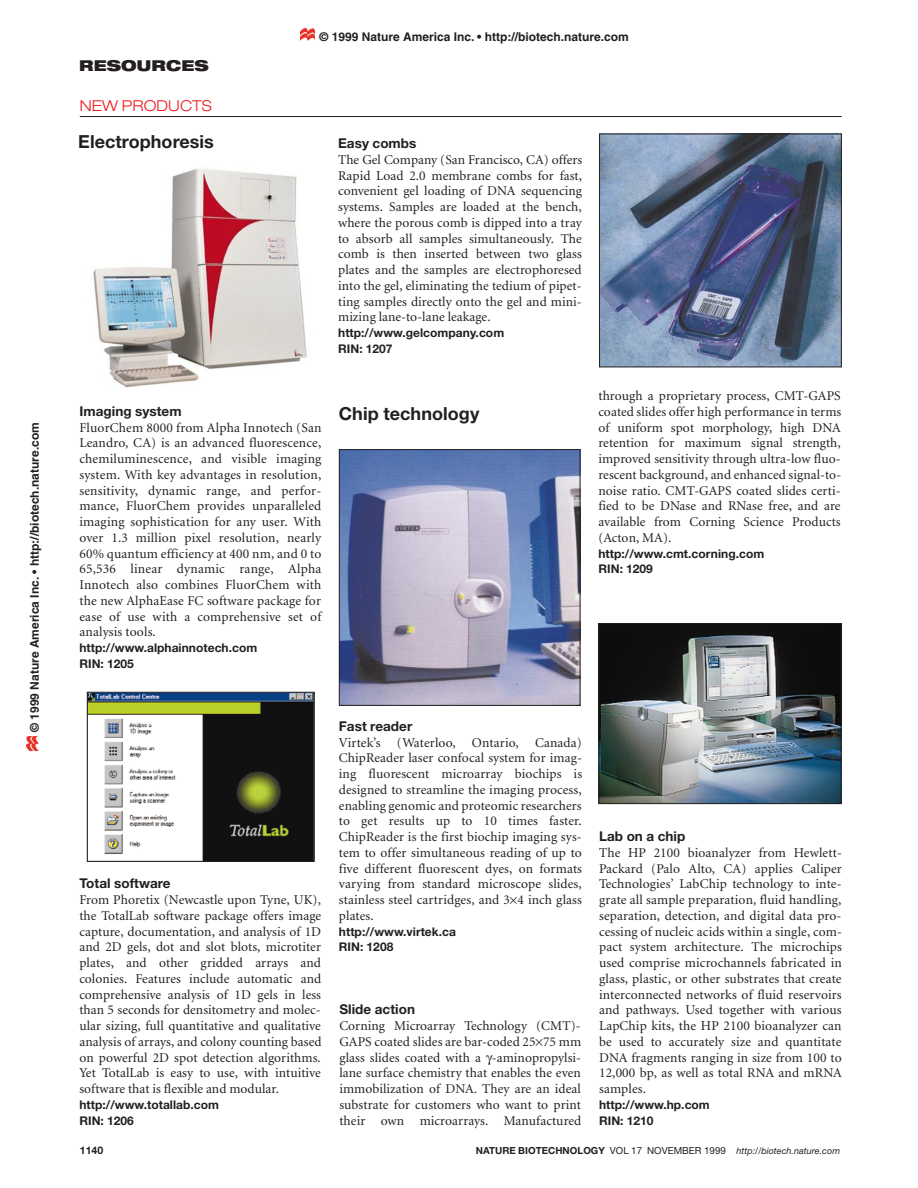
<style>
.page{position:relative;width:918px;height:1188px;background:#fff}
.page>*{position:absolute;margin:0;border:0;box-sizing:border-box;transform-origin:0 0}
.t1{font:700 18px "Helvetica Neue";letter-spacing:.005em;color:#231f20}
.t2{font:300 expanded 15px "Helvetica Neue";letter-spacing:.005em;color:#ee1d23}
.t3{font:900 expanded 15px "Helvetica Neue";letter-spacing:.01em;color:#231f20}
.t4{font:13.5px/15.8px "Minion";letter-spacing:.005em;color:#231f20;text-align:justify}
.t5{font:700 13.5px "Helvetica Neue";letter-spacing:.005em;color:#231f20}
.t6{font:700 12px/15.8px "Helvetica Neue";letter-spacing:.005em;color:#231f20}
.t7{font:700 12px "Helvetica";color:#231f20}
.t8{font:700 10.5px "Helvetica Neue";color:#231f20}
.t9{font:italic 9px "Helvetica Neue";letter-spacing:.005em;color:#231f20}
.s1{font-weight:700;font-style:normal;font-size:9.75px}
.s2{font-style:normal;font-size:9.75px}
</style>
<div class="page">
<hr style="left:80px;top:116px;width:762px;height:1px;background:#231f20">
<img style="left:93px;top:169px;width:214px;height:219px">
<img style="left:89px;top:694px;width:224px;height:166px">
<div style="left:87px;top:692px;width:228px;height:170px;border:1px solid #231f20"></div>
<img style="left:341px;top:451px;width:237px;height:253px">
<div style="left:339px;top:449px;width:241px;height:257px;border:1px solid #231f20"></div>
<img style="left:601px;top:136px;width:239px;height:229px">
<div style="left:599px;top:134px;width:243px;height:233px;border:1px solid #231f20"></div>
<img style="left:601px;top:625px;width:239px;height:177px">
<div style="left:599px;top:623px;width:243px;height:181px;border:1px solid #231f20"></div>
<img style="left:301px;top:28px;width:14px;height:13px">
<img style="left:26px;top:736px;width:13px;height:14px">
<p class="t7" style="left:27px;top:732px;width:311px;rotate:-90deg">© 1999 Nature America Inc. • http://biotech.nature.com</p>
<p class="t3" style="left:79px;top:60px;width:131px">RESOURCES</p>
<p class="t2" style="left:80px;top:100px;width:134px">NEW PRODUCTS</p>
<h1 class="t1" style="left:78px;top:135px;width:137px">Electrophoresis</h1>
<p class="t7" style="left:320px;top:29px;width:311px">© 1999 Nature America Inc. • http://biotech.nature.com</p>
<p class="t5" style="left:338px;top:138px;width:80px">Easy combs</p>
<p class="t4" style="left:338px;top:153px;width:246px">The Gel Company (San Francisco, CA) offers Rapid Load 2.0 membrane combs for fast, convenient gel loading of DNA sequencing systems. Samples are loaded at the bench, where the porous comb is dipped into a tray to absorb all samples simultaneously. The comb is then inserted between two glass plates and the samples are electrophoresed into the gel, eliminating the tedium of pipet&shy;ting samples directly onto the gel and mini&shy;mizing lane-to-lane leakage.</p>
<p class="t6" style="left:338px;top:326px;width:168px">http://www.gelcompany.com<br>RIN: 1207</p>
<p class="t5" style="left:79px;top:406px;width:104px">Imaging system</p>
<p class="t4" style="left:79px;top:420px;width:244px">FluorChem 8000 from Alpha Innotech (San Leandro, CA) is an advanced fluorescence, chemiluminescence, and visible imaging system. With key advantages in resolution, sensitivity, dynamic range, and perfor&shy;mance, FluorChem provides unparalleled imaging sophistication for any user. With over 1.3 million pixel resolution, nearly 60% quantum efficiency at 400 nm, and 0 to 65,536 linear dynamic range, Alpha Innotech also combines FluorChem with the new AlphaEase FC software package for ease of use with a comprehensive set of analysis tools.</p>
<p class="t6" style="left:79px;top:641px;width:179px">http://www.alphainnotech.com<br>RIN: 1205</p>
<h1 class="t1" style="left:339px;top:407px;width:142px">Chip technology</h1>
<p class="t4" style="left:598px;top:389px;width:244px">through a proprietary process, CMT-GAPS coated slides offer high performance in terms of uniform spot morphology, high DNA retention for maximum signal strength, improved sensitivity through ultra-low fluo&shy;rescent background, and enhanced signal-to&shy;noise ratio. CMT-GAPS coated slides certi&shy;fied to be DNase and RNase free, and are available from Corning Science Products (Acton, MA).</p>
<p class="t6" style="left:598px;top:546px;width:167px">http://www.cmt.corning.com<br>RIN: 1209</p>
<p class="t5" style="left:79px;top:879px;width:93px">Total software</p>
<p class="t4" style="left:79px;top:893px;width:244px">From Phoretix (Newcastle upon Tyne, UK), the TotalLab software package offers image capture, documentation, and analysis of 1D and 2D gels, dot and slot blots, microtiter plates, and other gridded arrays and colonies. Features include automatic and comprehensive analysis of 1D gels in less than 5 seconds for densitometry and molec&shy;ular sizing, full quantitative and qualitative analysis of arrays, and colony counting based on powerful 2D spot detection algorithms.<br>Yet TotalLab is easy to use, with intuitive software that is flexible and modular.</p>
<p class="t6" style="left:79px;top:1098px;width:141px">http://www.totallab.com<br>RIN: 1206</p>
<p class="t5" style="left:339px;top:721px;width:75px">Fast reader</p>
<p class="t4" style="left:339px;top:735px;width:245px">Virtek’s (Waterloo, Ontario, Canada)<br>ChipReader laser confocal system for imag&shy;ing fluorescent microarray biochips is designed to streamline the imaging process, enabling genomic and proteomic researchers to get results up to 10 times faster.<br>ChipReader is the first biochip imaging sys&shy;tem to offer simultaneous reading of up to five different fluorescent dyes, on formats varying from standard microscope slides, stainless steel cartridges, and 3 4 inch glass plates.</p>
<p class="t6" style="left:339px;top:924px;width:119px">http://www.virtek.ca<br>RIN: 1208</p>
<p class="t5" style="left:339px;top:1005px;width:77px">Slide action</p>
<p class="t4" style="left:339px;top:1019px;width:244px">Corning Microarray Technology (CMT)- GAPS coated slides are bar-coded 25 75 mm glass slides coated with a -aminopropylsi&shy;lane surface chemistry that enables the even immobilization of DNA. They are an ideal substrate for customers who want to print their own microarrays. Manufactured</p>
<p class="t5" style="left:599px;top:831px;width:88px">Lab on a chip</p>
<p class="t4" style="left:599px;top:846px;width:244px">The HP 2100 bioanalyzer from Hewlett-Packard (Palo Alto, CA) applies Caliper Technologies’ LabChip technology to inte&shy;grate all sample preparation, fluid handling, separation, detection, and digital data pro&shy;cessing of nucleic acids within a single, com&shy;pact system architecture. The microchips used comprise microchannels fabricated in glass, plastic, or other substrates that create interconnected networks of fluid reservoirs and pathways. Used together with various LapChip kits, the HP 2100 bioanalyzer can be used to accurately size and quantitate DNA fragments ranging in size from 100 to 12,000 bp, as well as total RNA and mRNA samples.</p>
<p class="t6" style="left:599px;top:1098px;width:112px">http://www.hp.com<br>RIN: 1210</p>
<p class="t8" style="left:80px;top:1146px;width:25px">1140</p>
<p class="t9" style="left:476px;top:1147px;width:366px"><span class="s1">NATURE BIOTECHNOLOGY</span> <span class="s2">VOL 17 NOVEMBER 1999</span> http://biotech.nature.com</p>
</div>
